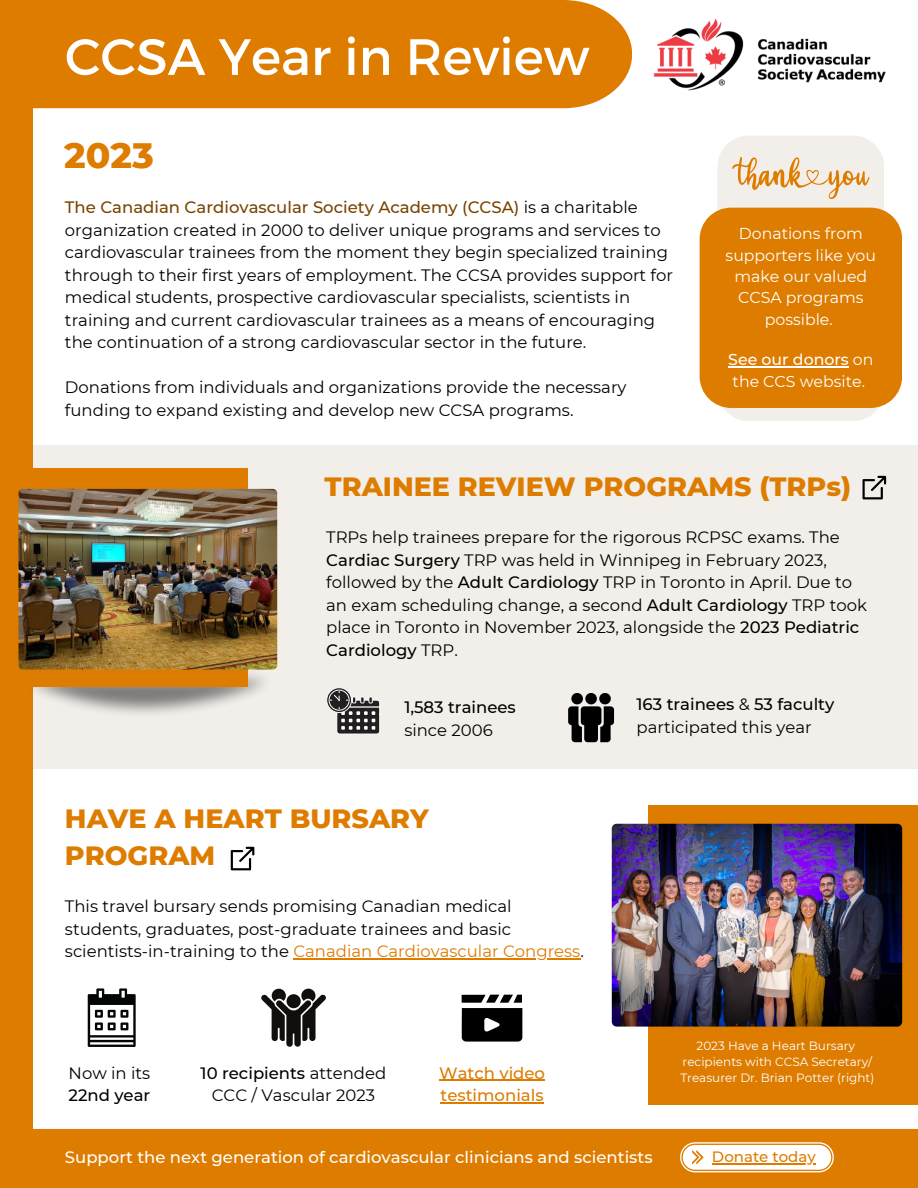
<style>
.page{position:relative;width:918px;height:1188px;background:#fff}
.page>*{position:absolute;margin:0;border:0;box-sizing:border-box;transform-origin:0 0}
.t1{font:51px "Montserrat";color:#fff}
.t2{font:800 36px "Montserrat";color:#de7c00}
.t3{font:800 27px/37.2px "Montserrat";color:#de7c00}
.t4{font:16.5px/22.5px "Montserrat";color:#000}
.t5{font:500 16.5px "Montserrat";color:#fff}
.t6{font:500 16.5px/22.5px "Montserrat";color:#de7c00}
.t7{font:500 16.5px "Montserrat";color:#000}
.t8{font:15.75px/21.3px "Montserrat";color:#fff;text-align:center}
.t9{font:500 15px "Montserrat";color:#de7c00}
.t10{font:12px/16px "Montserrat";color:#fff;text-align:center}
.s1{font-weight:500;color:#784300}
.s2{font-weight:500}
.s3{color:#de7c00}
</style>
<div class="page">
<div style="left:0;top:1129px;width:918px;height:59px;background:#de7c00"></div>
<img style="left:653px;top:18px;width:233px;height:73px">
<div style="left:0;top:0;width:632px;height:108px;background:#de7c00"></div>
<div style="left:0;top:445px;width:918px;height:324px;background:#f2efeb"></div>
<div style="left:0;top:26px;width:33px;height:1162px;background:#de7c00"></div>
<div style="left:18px;top:468px;width:230px;height:219px;background:#de7c00"></div>
<img style="left:18px;top:489px;width:259px;height:181px;border-radius:4px">
<svg style="left:568px;top:693px;width:46px;height:49px"></svg>
<svg style="left:327px;top:688px;width:53px;height:46px"></svg>
<div style="left:649px;top:806px;width:269px;height:299px;background:#de7c00"></div>
<img style="left:612px;top:824px;width:290px;height:203px;border-radius:5px">
<svg style="left:462px;top:995px;width:60px;height:47px"></svg>
<hr style="left:439px;top:1080px;width:106px;height:1px;background:#de7c00">
<hr style="left:441px;top:1102px;width:103px;height:1px;background:#de7c00">
<svg style="left:88px;top:988px;width:48px;height:59px"></svg>
<svg style="left:261px;top:989px;width:65px;height:58px"></svg>
<svg style="left:863px;top:476px;width:23px;height:23px"></svg>
<svg style="left:231px;top:847px;width:23px;height:23px"></svg>
<svg style="left:717px;top:136px;width:167px;height:285px;background:#f3efeb"></svg>
<svg style="left:680px;top:1142px;width:154px;height:30px;background:#f8e6d0"></svg>
<hr style="left:712px;top:1163px;width:104px;height:1px;background:#de7c00">
<hr style="left:293px;top:958px;width:287px;height:1px;background:#de7c00">
<div style="left:700px;top:208px;width:202px;height:200px;background:#de7c00"></div>
<hr style="left:728px;top:366px;width:121px;height:1px;background:#fff">
<svg style="left:732px;top:157px;width:137px;height:42px;background:#edd8bc"></svg>
<h1 class="t1" style="left:65px;top:26px;width:526px">CCSA Year in Review</h1>
<h2 class="t2" style="left:64px;top:129px;width:91px">2023</h2>
<p class="t4" style="left:65px;top:196px;width:610px"><span class="s1">The Canadian Cardiovascular Society Academy (CCSA)</span> is a charitable organization created in 2000 to deliver unique programs and services to cardiovascular trainees from the moment they begin specialized training through to their first years of employment. The CCSA provides support for medical students, prospective cardiovascular specialists, scientists in training and current cardiovascular trainees as a means of encouraging the continuation of a strong cardiovascular sector in the future.</p>
<p class="t4" style="left:65px;top:376px;width:563px">Donations from individuals and organizations provide the necessary funding to expand existing and develop new CCSA programs.</p>
<p class="t8" style="left:726px;top:222px;width:152px">Donations from supporters like you make our valued<br>CCSA programs possible.</p>
<p class="t8" style="left:728px;top:348px;width:147px;text-align:left"><span class="s2">See our donors</span> on the CCS website.</p>
<h3 class="t3" style="left:325px;top:466px;width:528px">TRAINEE REVIEW PROGRAMS (TRPs)</h3>
<p class="t4" style="left:326px;top:526px;width:542px">TRPs help trainees prepare for the rigorous RCPSC exams. The <span class="s2">Cardiac Surgery</span> TRP was held in Winnipeg in February 2023, followed by the <span class="s2">Adult Cardiology</span> TRP in Toronto in April. Due to an exam scheduling change, a second <span class="s2">Adult Cardiology</span> TRP took place in Toronto in November 2023, alongside the <span class="s2">2023 Pediatric Cardiology</span> TRP.</p>
<p class="t7" style="left:404px;top:696px;width:113px">1,583 trainees</p>
<p class="t4" style="left:404px;top:718px;width:90px">since 2006</p>
<h3 class="t3" style="left:65px;top:798px;width:365px">HAVE A HEART BURSARY<br>PROGRAM</h3>
<p class="t4" style="left:65px;top:895px;width:520px">This travel bursary sends promising Canadian medical students, graduates, post-graduate trainees and basic scientists-in-training to the <span class="s3">Canadian Cardiovascular Congress</span>.</p>
<p class="t4" style="left:69px;top:1061px;width:83px">Now in its</p>
<p class="t7" style="left:69px;top:1084px;width:83px">22nd year</p>
<p class="t4" style="left:201px;top:1061px;width:187px;text-align:center"><span class="s2">10 recipients</span> attended<br>CCC / Vascular 2023</p>
<p class="t6" style="left:439px;top:1061px;width:107px">Watch video testimonials</p>
<p class="t4" style="left:637px;top:692px;width:199px"><span class="s2">163 trainees</span> &amp; <span class="s2">53 faculty </span>participated this year</p>
<p class="t10" style="left:680px;top:1037px;width:196px">2023 Have a Heart Bursary recipients with CCSA Secretary/<br>Treasurer Dr. Brian Potter (right)</p>
<p class="t5" style="left:65px;top:1146px;width:589px">Support the next generation of cardiovascular clinicians and scientists</p>
<p class="t9" style="left:712px;top:1146px;width:105px">Donate today</p>
</div>
